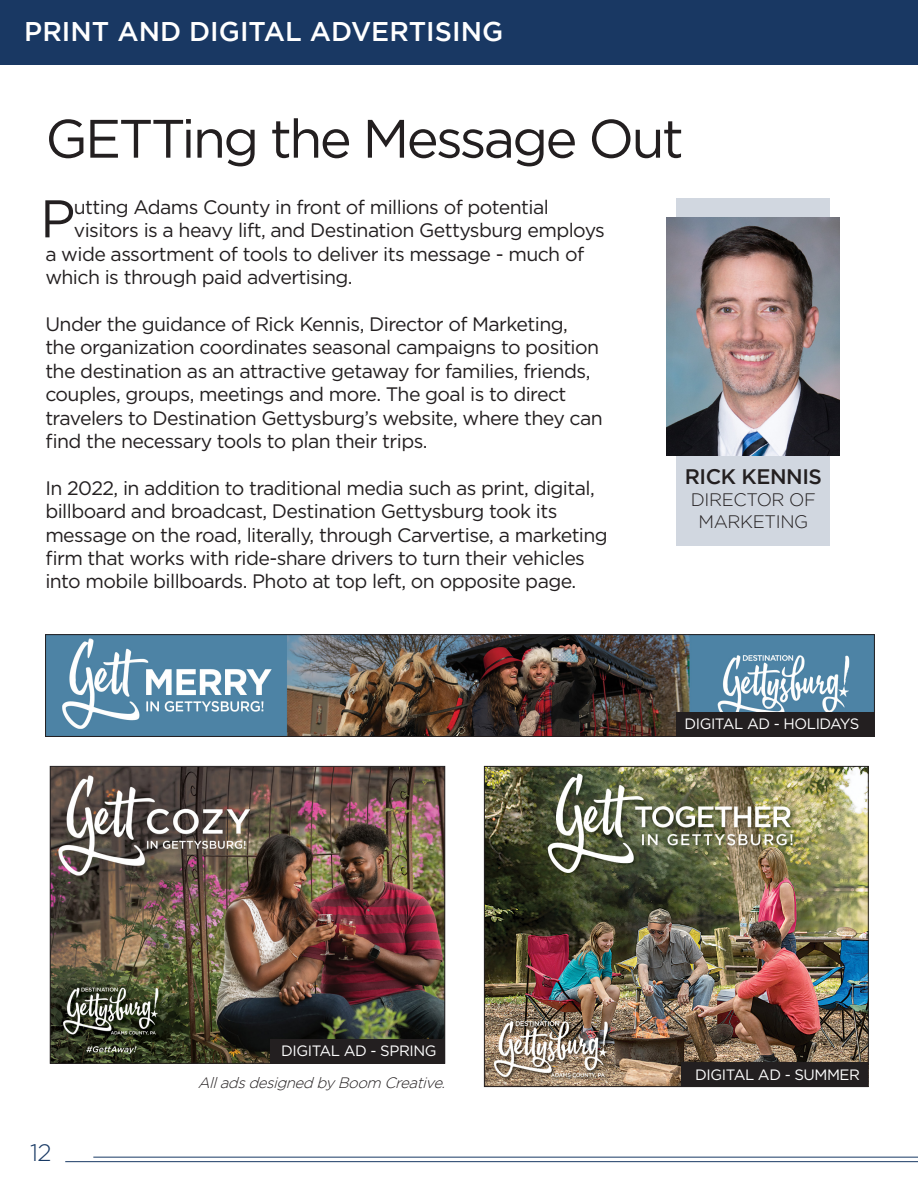
<style>
.page{position:relative;width:918px;height:1188px;background:#fff}
.page>*{position:absolute;margin:0;border:0;box-sizing:border-box;transform-origin:0 0}
.t1{font:54px "Gotham";letter-spacing:-.05em;color:#231f20}
.t2{font:52.95px "Gotham";color:#231f20}
.t3{font:500 27px "Gotham";color:#fff}
.t4{font:300 24px "Gotham";color:#183964}
.t5{font:500 21px "Gotham";letter-spacing:-.02em;color:#231f20}
.t6{font:19.5px/23.4px "Gotham";letter-spacing:-.03em;color:#231f20}
.t7{font:300 18px "Gotham";letter-spacing:-.02em;color:#231f20}
.t8{font:15px "Gotham";letter-spacing:-.03em;color:#fff}
.t9{font:italic 300 15px "Gotham";color:#231f20}
</style>
<div class="page">
<div style="left:0;top:0;width:918px;height:65px;background:#193863"></div>
<div style="left:677px;top:198px;width:153px;height:347px;background:#d1d7e0"></div>
<img style="left:666px;top:218px;width:173px;height:237px">
<img style="left:52px;top:768px;width:391px;height:294px">
<div style="left:50px;top:766px;width:395px;height:298px;border:1px solid #231f20"></div>
<img style="left:486px;top:768px;width:380px;height:317px">
<hr style="left:65px;top:1161px;width:853px;height:1px;background:#183964">
<hr style="left:93px;top:1157px;width:825px;height:1px;background:#183964">
<div style="left:682px;top:1063px;width:186px;height:24px;background:#231f20"></div>
<div style="left:270px;top:1039px;width:175px;height:25px;background:#231f20"></div>
<img style="left:47px;top:636px;width:826px;height:99px">
<div style="left:45px;top:634px;width:830px;height:103px;border:1px solid #231f20"></div>
<div style="left:677px;top:712px;width:198px;height:25px;background:#231f20"></div>
<p class="t3" style="left:24px;top:16px;width:480px">PRINT AND DIGITAL ADVERTISING</p>
<p class="t1" style="left:45px;top:104px;width:640px">GETTing the Message Out</p>
<p class="t2" style="left:40px;top:185px;width:37px">P</p>
<p class="t6" style="left:74px;top:195px;width:477px">utting Adams County in front of millions of potential</p>
<p class="t6" style="left:74px;top:218px;width:533px">visitors is a heavy lift, and Destination Gettysburg employs</p>
<p class="t6" style="left:45px;top:242px;width:540px">a wide assortment of tools to deliver its message - much of</p>
<p class="t6" style="left:45px;top:265px;width:309px">which is through paid advertising.</p>
<p class="t6" style="left:45px;top:312px;width:559px">Under the guidance of Rick Kennis, Director of Marketing, the organization coordinates seasonal campaigns to position the destination as an attractive getaway for families, friends, couples, groups, meetings and more. The goal is to direct travelers to Destination Gettysburg’s website, where they can find the necessary tools to plan their trips.</p>
<p class="t6" style="left:45px;top:476px;width:564px">In 2022, in addition to traditional media such as print, digital, billboard and broadcast, Destination Gettysburg took its message on the road, literally, through Carvertise, a marketing firm that works with ride-share drivers to turn their vehicles into mobile billboards. Photo at top left, on opposite page.</p>
<p class="t5" style="left:685px;top:465px;width:139px">RICK KENNIS</p>
<p class="t7" style="left:691px;top:490px;width:127px">DIRECTOR OF</p>
<p class="t7" style="left:699px;top:511px;width:111px">MARKETING</p>
<p class="t4" style="left:30px;top:1139px;width:23px">12</p>
<p class="t8" style="left:281px;top:1041px;width:157px">DIGITAL AD - SPRING</p>
<p class="t9" style="left:198px;top:1074px;width:253px">Alladsdesigned byBoom Creative.</p>
<p class="t8" style="left:685px;top:714px;width:176px">DIGITAL AD - HOLIDAYS</p>
<p class="t8" style="left:695px;top:1065px;width:166px">DIGITAL AD - SUMMER</p>
</div>
